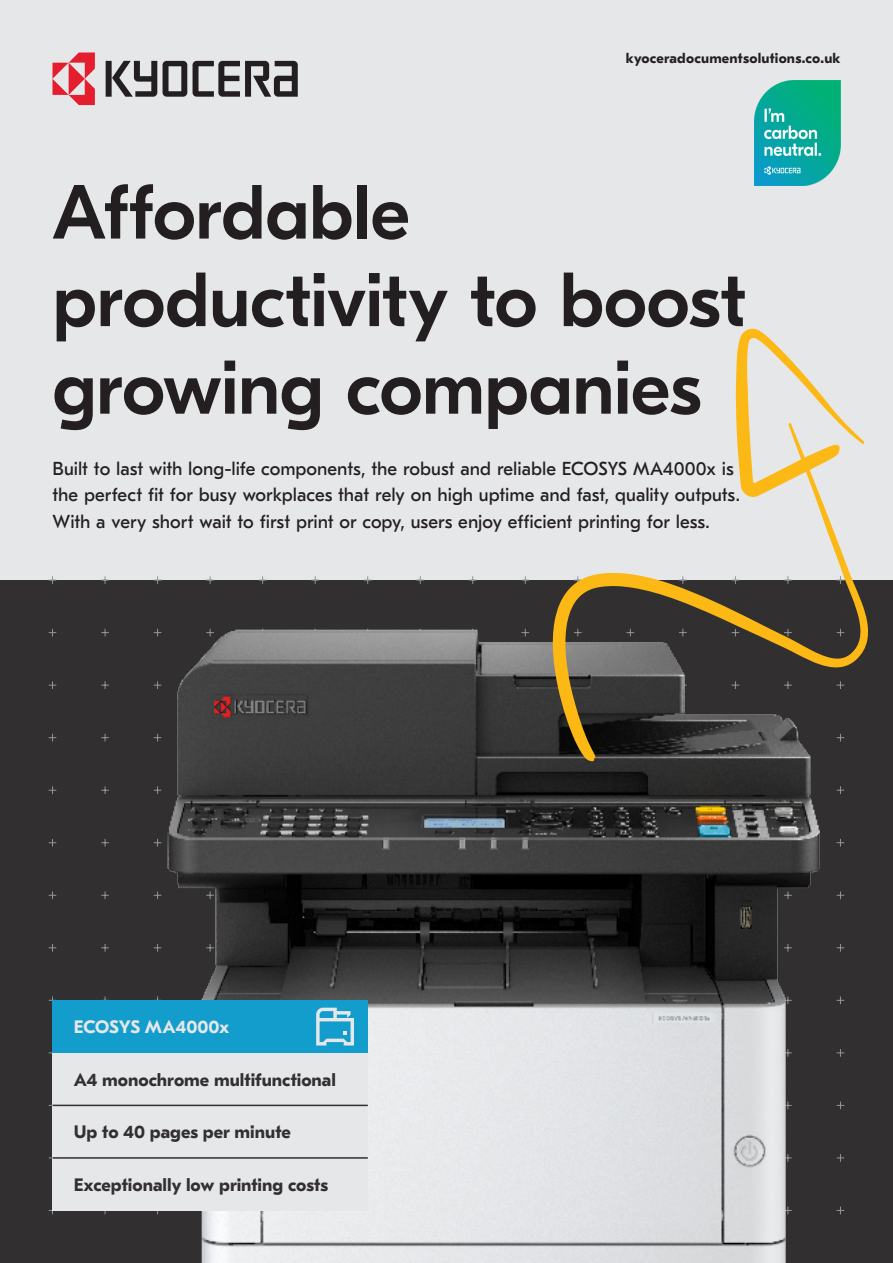
<style>
.page{position:relative;width:893px;height:1263px;background:#e6e7e9}
.page>*{position:absolute;margin:0;border:0;box-sizing:border-box;transform-origin:0 0}
.Title_-_Large{font:500 76.5px/87.6px "GT Eesti Pro Display";letter-spacing:-.01em;color:#231f20}
.Special_Paragraph_-_Regular{font:18.75px/26.2px "GT Eesti Pro Text";color:#231f20}
.Signposting{font:700 18px "GT Eesti Pro Text";color:#312f30}
.Signposting-2{font:700 18px "GT Eesti Pro Text";letter-spacing:-.005em;color:#e6e7e9}
.t1{font:700 14.25px "GT Eesti Pro Text";letter-spacing:.015em;color:#231f20}
</style>
<div class="page">
<div style="left:0;top:580px;width:893px;height:683px;background:#312f30"></div>
<svg style="left:193px;top:61px;width:105px;height:36px"></svg>
<svg style="left:163px;top:61px;width:24px;height:36px"></svg>
<svg style="left:106px;top:61px;width:51px;height:36px"></svg>
<svg style="left:53px;top:53px;width:42px;height:52px"></svg>
<img style="left:755px;top:81px;width:85px;height:105px">
<img style="left:137px;top:576px;width:703px;height:687px">
<div style="left:53px;top:1158px;width:315px;height:52px;background:#e6e7e9"></div>
<div style="left:53px;top:1105px;width:315px;height:53px;background:#e6e7e9"></div>
<div style="left:53px;top:1053px;width:315px;height:52px;background:#e6e7e9"></div>
<div style="left:53px;top:1000px;width:315px;height:53px;background:#139dcd"></div>
<hr style="left:53px;top:1105px;width:315px;height:1px;background:#312f30">
<hr style="left:53px;top:1157px;width:315px;height:2px;background:#312f30">
<svg style="left:316px;top:1008px;width:38px;height:37px"></svg>
<svg style="left:552px;top:329px;width:316px;height:432px"></svg>
<p class="t1" style="left:626px;top:51px;width:216px">kyoceradocumentsolutions.co.uk</p>
<p class="Title_-_Large" style="left:53px;top:171px;width:695px">Affordable productivity to boost growing companies</p>
<p class="Special_Paragraph_-_Regular" style="left:53px;top:456px;width:689px">Built to last with long-life components, the robust and reliable ECOSYS MA4000x is the perfect fit for busy workplaces that rely on high uptime and fast, quality outputs.<br>With a very short wait to first print or copy, users enjoy efficient printing for less.</p>
<p class="Signposting-2" style="left:74px;top:1017px;width:157px">ECOSYS MA4000x</p>
<p class="Signposting" style="left:74px;top:1070px;width:264px">A4 monochrome multifunctional</p>
<p class="Signposting" style="left:74px;top:1122px;width:219px">Up to 40 pages per minute</p>
<p class="Signposting" style="left:74px;top:1175px;width:256px">Exceptionally low printing costs</p>
</div>
